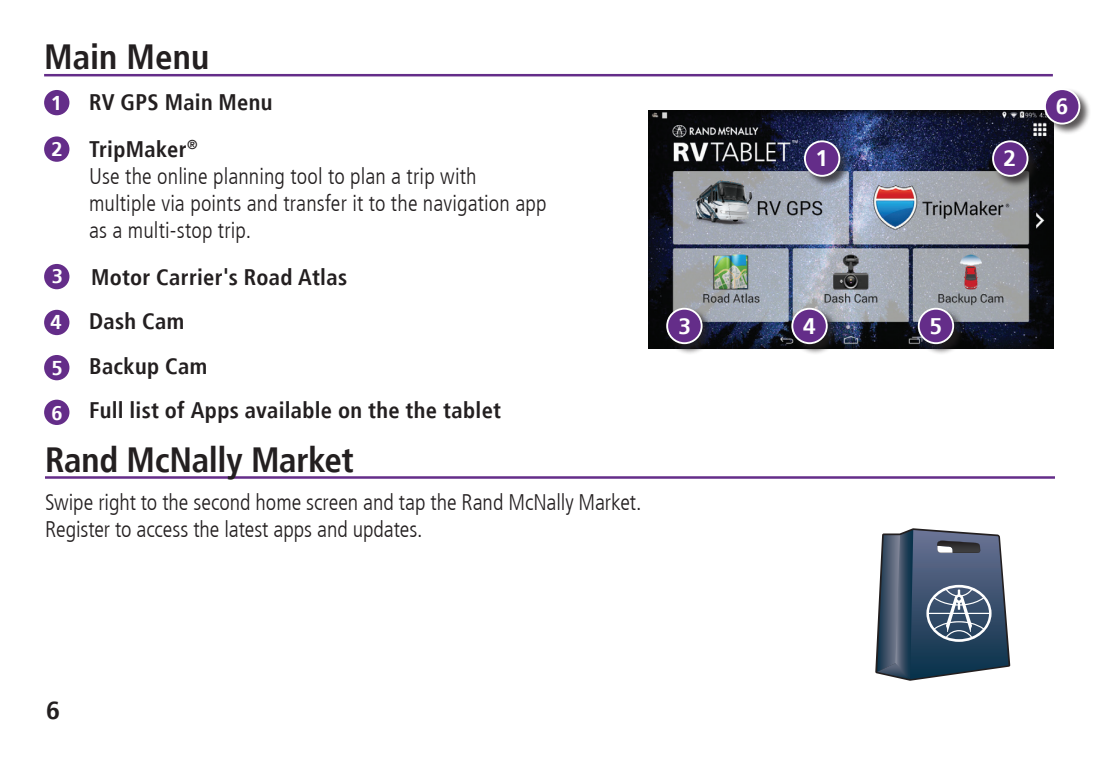
<style>
.page{position:relative;width:1100px;height:765px;background:#fff}
.page>*{position:absolute;margin:0;border:0;box-sizing:border-box;transform-origin:0 0}
.Headers{font:700 condensed 35px "Frutiger";letter-spacing:-.005em;color:#231f20}
.t1{font:700 25px "Frutiger";color:#231f20}
.Paragraph_1_Bullets{font:300 condensed 22.5px/27px "Frutiger";letter-spacing:.005em;color:#231f20}
.Paragraph_2{font:300 condensed 22.5px/27px "Frutiger";color:#231f20}
.Paragraph_1_Bullets-2{font:700 condensed 22.5px "Frutiger";letter-spacing:.015em;color:#231f20}
.t2{font:700 22.5px "Frutiger";color:#fff}
.t3{font:700 20px "Frutiger";color:#fff}
.s1{font-weight:700}
</style>
<div class="page">
<hr style="left:44px;top:74px;width:1009px;height:2px;background:#642d89">
<div style="left:44px;top:90px;width:25px;height:25px;background:#642d89;border-radius:50%"></div>
<div style="left:44px;top:136px;width:25px;height:26px;background:#642d89;border-radius:50%"></div>
<div style="left:44px;top:264px;width:25px;height:25px;background:#642d89;border-radius:50%"></div>
<div style="left:44px;top:310px;width:25px;height:25px;background:#642d89;border-radius:50%"></div>
<div style="left:44px;top:355px;width:25px;height:25px;background:#642d89;border-radius:50%"></div>
<div style="left:44px;top:400px;width:25px;height:25px;background:#642d89;border-radius:50%"></div>
<img style="left:648px;top:111px;width:405px;height:237px">
<div style="left:803px;top:140px;width:48px;height:48px;background:#231f20;opacity:.75"></div>
<div style="left:805px;top:141px;width:34px;height:35px;background:#642d89;border-radius:50%"></div>
<div style="left:804px;top:140px;width:36px;height:37px;border:2px solid #fff;border-radius:50%"></div>
<div style="left:991px;top:140px;width:48px;height:48px;background:#231f20;opacity:.75"></div>
<div style="left:993px;top:141px;width:34px;height:35px;background:#642d89;border-radius:50%"></div>
<div style="left:992px;top:140px;width:36px;height:37px;border:2px solid #fff;border-radius:50%"></div>
<div style="left:666px;top:307px;width:47px;height:48px;background:#231f20;opacity:.75"></div>
<div style="left:667px;top:309px;width:34px;height:34px;background:#642d89;border-radius:50%"></div>
<div style="left:666px;top:308px;width:36px;height:36px;border:2px solid #fff;border-radius:50%"></div>
<div style="left:791px;top:307px;width:47px;height:48px;background:#231f20;opacity:.75"></div>
<div style="left:792px;top:309px;width:35px;height:34px;background:#642d89;border-radius:50%"></div>
<div style="left:791px;top:308px;width:36px;height:36px;border:2px solid #fff;border-radius:50%"></div>
<div style="left:917px;top:307px;width:48px;height:48px;background:#231f20;opacity:.75"></div>
<div style="left:918px;top:309px;width:35px;height:34px;background:#642d89;border-radius:50%"></div>
<div style="left:917px;top:308px;width:37px;height:36px;border:2px solid #fff;border-radius:50%"></div>
<div style="left:1043px;top:88px;width:48px;height:48px;background:#231f20;opacity:.75"></div>
<div style="left:1045px;top:89px;width:34px;height:35px;background:#642d89;border-radius:50%"></div>
<div style="left:1044px;top:88px;width:36px;height:37px;border:2px solid #fff;border-radius:50%"></div>
<hr style="left:45px;top:476px;width:1010px;height:3px;background:#642d89">
<svg style="left:875px;top:528px;width:135px;height:153px;background:#5b6d81"></svg>
<p class="Headers" style="left:44px;top:42px;width:167px">Main Menu</p>
<p class="t3" style="left:51px;top:94px;width:13px">1</p>
<p class="Paragraph_1_Bullets-2" style="left:89px;top:93px;width:185px">RV GPS Main Menu</p>
<p class="t3" style="left:52px;top:140px;width:13px">2</p>
<p class="Paragraph_1_Bullets" style="left:89px;top:137px;width:459px"><span class="s1">TripMaker</span><sup>®<br></sup>Use the online planning tool to plan a trip with multiple via points and transfer it to the navigation app as a multi-stop trip.</p>
<p class="t3" style="left:52px;top:268px;width:13px">3</p>
<p class="Paragraph_1_Bullets-2" style="left:91px;top:267px;width:258px">Motor Carrier's Road Atlas</p>
<p class="t3" style="left:51px;top:313px;width:13px">4</p>
<p class="Paragraph_1_Bullets-2" style="left:89px;top:311px;width:97px">Dash Cam</p>
<p class="t3" style="left:52px;top:359px;width:13px">5</p>
<p class="Paragraph_1_Bullets-2" style="left:89px;top:356px;width:120px">Backup Cam</p>
<p class="t3" style="left:52px;top:404px;width:13px">6</p>
<p class="Paragraph_1_Bullets-2" style="left:89px;top:400px;width:413px">Full list of Apps available on the the tablet</p>
<p class="Headers" style="left:45px;top:444px;width:310px">Rand McNally Market</p>
<p class="Paragraph_2" style="left:45px;top:490px;width:598px">Swipe right to the second home screen and tap the Rand McNally Market.<br>Register to access the latest apps and updates.</p>
<p class="t2" style="left:815px;top:149px;width:14px">1</p>
<p class="t2" style="left:1003px;top:149px;width:14px">2</p>
<p class="t2" style="left:678px;top:316px;width:14px">3</p>
<p class="t2" style="left:803px;top:316px;width:14px">4</p>
<p class="t2" style="left:929px;top:316px;width:14px">5</p>
<p class="t2" style="left:1055px;top:96px;width:14px">6</p>
<p class="t1" style="left:46px;top:699px;width:15px">6</p>
</div>
